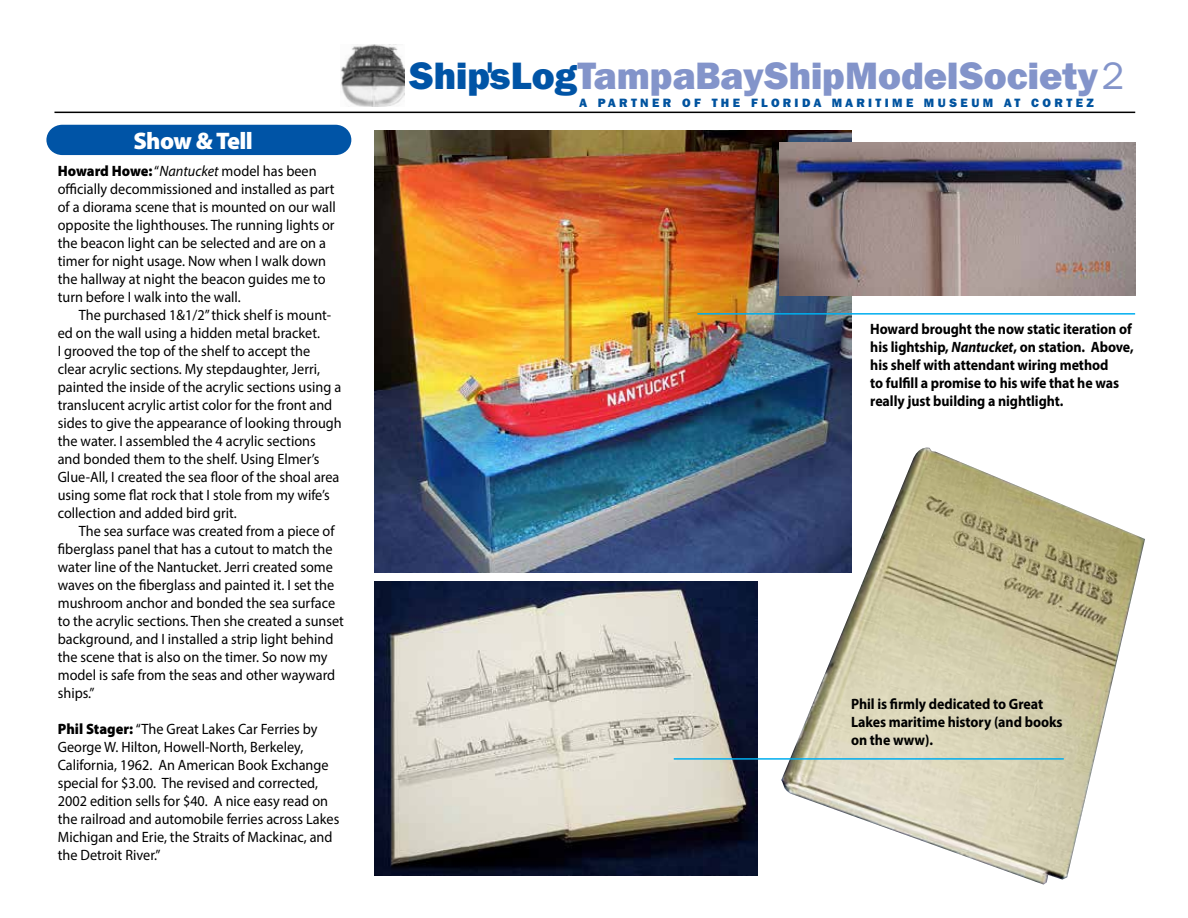
<style>
.page{position:relative;width:1188px;height:918px;background:#fff}
.page>*{position:absolute;margin:0;border:0;box-sizing:border-box;transform-origin:0 0}
.t1{font:800 37.95px "Franklin Gothic IT Cby BT";color:#8394ca}
.t2{font:900 24px "Myriad Pro";letter-spacing:-.03em;color:#fff}
.t3{font:15px/18px "Myriad Pro";color:#000;scale:.95 1}
.t4{font:700 15px/18px "Myriad Pro";letter-spacing:-.005em;color:#000;scale:.93 1}
.t5{font:800 12px "Franklin Gothic IT Cby BT";letter-spacing:.28em;color:#00539f}
.s1{font-weight:900}
.s2{font-style:italic}
.s3{color:#0054a6}
.s4{font-weight:400}
</style>
<div class="page">
<img style="left:375px;top:131px;width:477px;height:441px">
<hr style="left:54px;top:112px;width:1081px;height:1px;background:#000">
<img style="left:341px;top:45px;width:63px;height:61px">
<div style="left:46px;top:125px;width:305px;height:30px;background:#0054a6"></div>
<img style="left:781px;top:448px;width:364px;height:437px">
<img style="left:375px;top:582px;width:382px;height:293px">
<hr style="left:697px;top:313px;width:438px;height:2px;background:#00aeef">
<hr style="left:674px;top:758px;width:390px;height:2px;background:#00aeef">
<img style="left:780px;top:143px;width:355px;height:152px">
<h2 class="t2" style="left:134px;top:125px;width:121px">Show &amp; Tell</h2>
<p class="t3" style="left:58px;top:162px;width:294px"><span class="s1">Howard Howe:</span> “<span class="s2">Nantucket</span> model has been officially decommissioned and installed as part of a diorama scene that is mounted on our wall opposite the lighthouses. The running lights or the beacon light can be selected and are on a timer for night usage. Now when I walk down the hallway at night the beacon guides me to turn before I walk into the wall.</p>
<p class="t3" style="left:58px;top:306px;width:300px;text-indent:21px">The purchased 1&amp;1/2” thick shelf is mount&shy;ed on the wall using a hidden metal bracket.<br>I grooved the top of the shelf to accept the clear acrylic sections. My stepdaughter, Jerri, painted the inside of the acrylic sections using a translucent acrylic artist color for the front and sides to give the appearance of looking through the water. I assembled the 4 acrylic sections and bonded them to the shelf. Using Elmer’s Glue-All, I created the sea floor of the shoal area using some flat rock that I stole from my wife’s collection and added bird grit.</p>
<p class="t3" style="left:58px;top:522px;width:303px;text-indent:21px">The sea surface was created from a piece of fiberglass panel that has a cutout to match the water line of the Nantucket. Jerri created some waves on the fiberglass and painted it. I set the mushroom anchor and bonded the sea surface to the acrylic sections. Then she created a sunset background, and I installed a strip light behind the scene that is also on the timer. So now my model is safe from the seas and other wayward ships.”</p>
<p class="t3" style="left:58px;top:720px;width:298px"><span class="s1">Phil Stager:</span> “The Great Lakes Car Ferries by George W. Hilton, Howell-North, Berkeley, California, 1962. An American Book Exchange special for $3.00. The revised and corrected, 2002 edition sells for $40. A nice easy read on the railroad and automobile ferries across Lakes Michigan and Erie, the Straits of Mackinac, and the Detroit River.”</p>
<h1 class="t1" style="left:409px;top:52px;width:717px"><span class="s3">Ship'sLog</span>TampaBayShipModelSociety<span class="s4">2</span></h1>
<p class="t5" style="left:579px;top:95px;width:516px">A PARTNER OF THE FLORIDA MARITIME MUSEUM AT CORTEZ</p>
<p class="t4" style="left:870px;top:320px;width:285px">Howard brought the now static iteration of his lightship, <span class="s2">Nantucket</span>, on station. Above, his shelf with attendant wiring method<br>to fulfill a promise to his wife that he was really just building a nightlight.</p>
<p class="t4" style="left:851px;top:694px;width:229px">Phil is firmly dedicated to Great<br>Lakes maritime history (and books on the www).</p>
</div>
